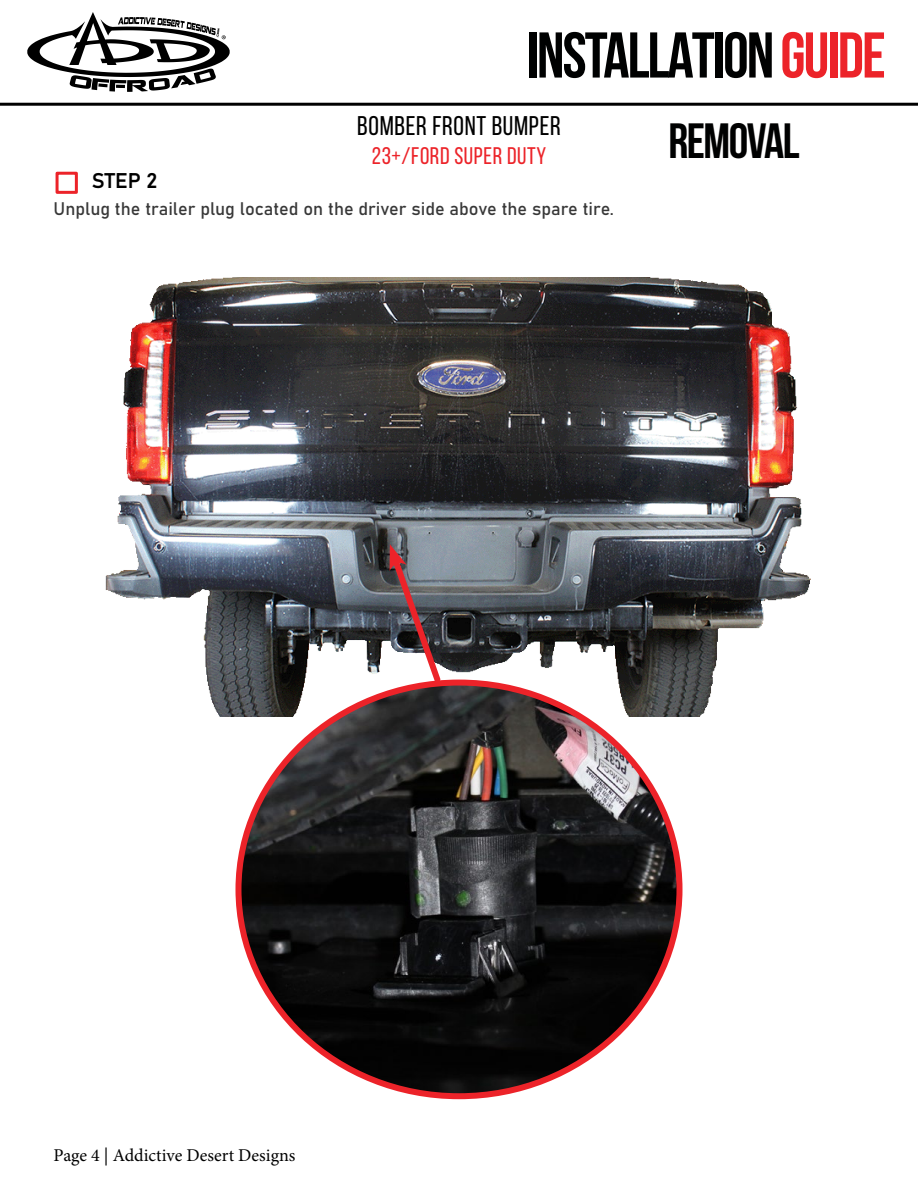
<style>
.page{position:relative;width:918px;height:1188px;background:#fff}
.page>*{position:absolute;margin:0;border:0;box-sizing:border-box;transform-origin:0 0}
.t1{font:700 64.5px "Bebas Neue";letter-spacing:-.03em;color:#000101}
.t2{font:700 49.5px "Bebas Neue";letter-spacing:-.03em;color:#000101}
.t3{font:27px "Bebas Neue";letter-spacing:.025em;color:#000}
.t4{font:24px "Bebas Neue";letter-spacing:.025em;color:#ec2329}
.t5{font:21px "Bahnschrift";color:#000}
.t6{font:18px "Bahnschrift";color:#383838}
.t7{font:18px "Minion Pro";color:#000}
.s1{color:#ec2329}
</style>
<div class="page">
<hr style="left:0;top:103px;width:918px;height:3px;background:#000">
<svg style="left:27px;top:12px;width:203px;height:80px"></svg>
<div style="left:56px;top:172px;width:22px;height:22px;border:3px solid #ec2329"></div>
<img style="left:105px;top:278px;width:706px;height:438px">
<img style="left:238px;top:683px;width:442px;height:413px">
<svg style="left:387px;top:544px;width:58px;height:143px"></svg>
<h1 class="t1" style="left:527px;top:20px;width:361px">INSTALLATION<span class="s1">GUIDE</span></h1>
<h3 class="t3" style="left:357px;top:111px;width:205px">BOMBER FRONT BUMPER</h3>
<h3 class="t4" style="left:372px;top:143px;width:176px">23+/FORD SUPER DUTY</h3>
<p class="t5" style="left:92px;top:165px;width:67px">STEP 2</p>
<p class="t6" style="left:54px;top:195px;width:562px">Unplug the trailer plug located on the driver side above the spare tire.</p>
<h2 class="t2" style="left:668px;top:114px;width:133px">REMOVAL</h2>
<p class="t7" style="left:54px;top:1143px;width:243px">Page 4 | Addictive Desert Designs</p>
</div>
